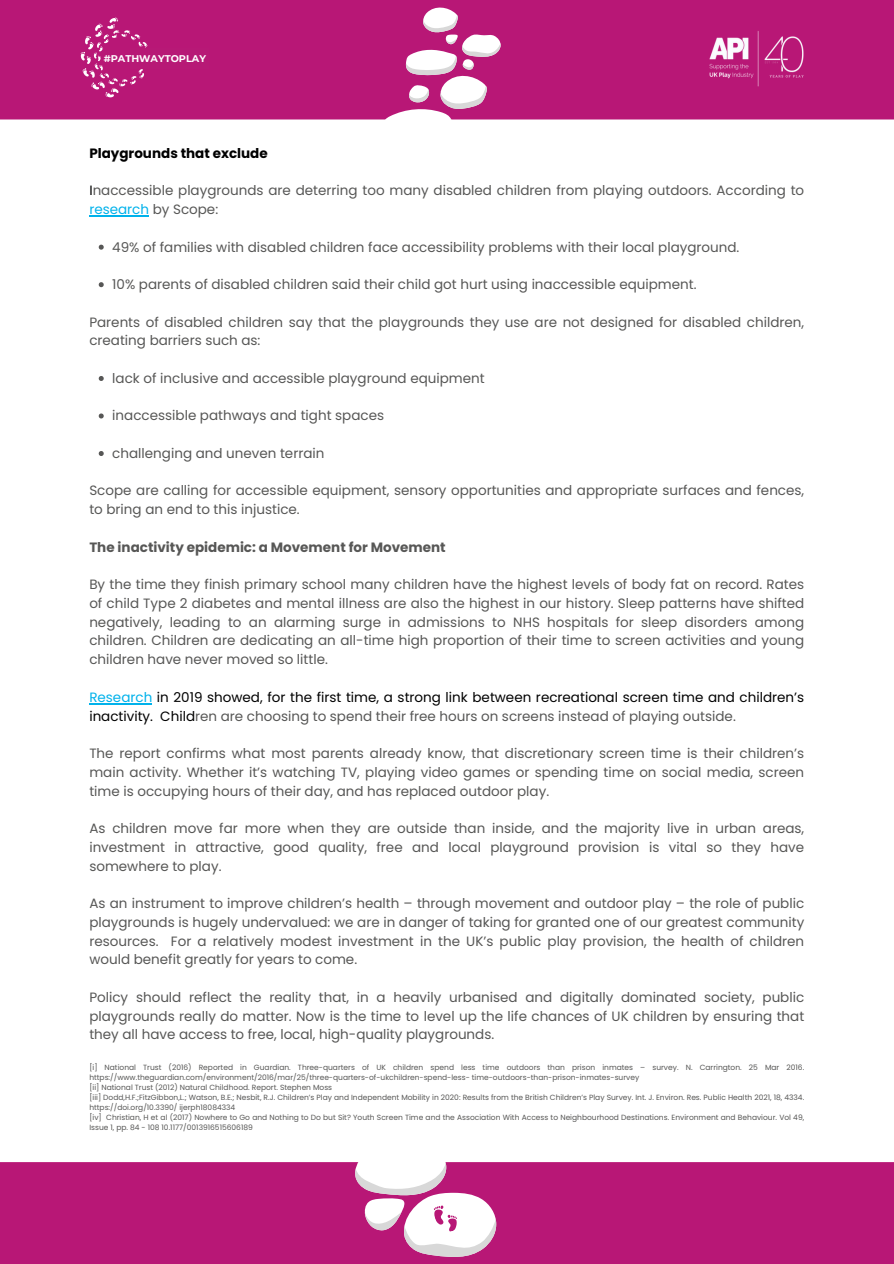
<style>
.page{position:relative;width:894px;height:1264px;background:#fff}
.page>*{position:absolute;margin:0;border:0;box-sizing:border-box;transform-origin:0 0}
.t1{font:13.5px/18.8px "Poppins";color:#575756;text-align:justify}
.t2{font:13.5px/18.8px "Poppins";color:#000}
.t3{font:700 13.5px "Poppins";color:#575756}
.t4{font:700 13.5px "Poppins";color:#000}
.t5{font:700 9.75px "Montserrat";color:#fff}
.t6{font:7.5px/10.1px "Poppins";color:#575756}
.s1{color:#000}
.s2{color:#00b2eb}
.s3{color:#575756}
</style>
<div class="page">
<div style="left:0;top:0;width:893px;height:1263px;background:#b81776"></div>
<img style="left:709px;top:31px;width:95px;height:56px">
<svg style="left:386px;top:7px;width:114px;height:112px"></svg>
<div style="left:0;top:119px;width:893px;height:1043px;background:#fff"></div>
<svg style="left:353px;top:1143px;width:143px;height:114px"></svg>
<hr style="left:89px;top:215px;width:60px;height:1px;background:#00b2eb">
<svg style="left:99px;top:245px;width:5px;height:5px"></svg>
<svg style="left:99px;top:282px;width:5px;height:5px"></svg>
<svg style="left:99px;top:376px;width:5px;height:5px"></svg>
<svg style="left:99px;top:413px;width:5px;height:5px"></svg>
<svg style="left:99px;top:451px;width:5px;height:5px"></svg>
<hr style="left:89px;top:703px;width:63px;height:1px;background:#00b2eb">
<svg style="left:81px;top:17px;width:67px;height:80px"></svg>
<div style="left:131px;top:48px;width:78px;height:21px;background:#b71976"></div>
<p class="t5" style="left:104px;top:52px;width:104px">#PATHWAYTOPLAY</p>
<p class="t4" style="left:89px;top:143px;width:180px">Playgrounds that exclude</p>
<p class="t1" style="left:89px;top:181px;width:716px"><span class="s1">I</span>naccessible playgrounds are deterring too many disabled children from playing outdoors. According to <span class="s2">research</span> by Scope:</p>
<p class="t1" style="left:112px;top:237px;width:628px">49% of families with disabled children face accessibility problems with their local playground.</p>
<h1 class="t1" style="left:112px;top:275px;width:585px">10% parents of disabled children said their child got hurt using inaccessible equipment.</h1>
<h2 class="t1" style="left:89px;top:312px;width:716px">Parents of disabled children say that the playgrounds they use are not designed for disabled children, creating barriers such as:</h2>
<p class="t1" style="left:112px;top:369px;width:374px">lack of inclusive and accessible playground equipment</p>
<p class="t1" style="left:112px;top:406px;width:273px">inaccessible pathways and tight spaces</p>
<h2 class="t1" style="left:112px;top:444px;width:213px">challenging and uneven terrain</h2>
<p class="t1" style="left:89px;top:481px;width:716px">Scope are calling for accessible equipment, sensory opportunities and appropriate surfaces and fences, to bring an end to this injustice.</p>
<p class="t3" style="left:89px;top:537px;width:358px">The inactivity epidemic: a Movement for Movement</p>
<p class="t1" style="left:89px;top:575px;width:716px">By the time they finish primary school many children have the highest levels of body fat on record. Rates of child Type 2 diabetes and mental illness are also the highest in our history. Sleep patterns have shifted negatively, leading to an alarming surge in admissions to NHS hospitals for sleep disorders among children. Children are dedicating an all-time high proportion of their time to screen activities and young children have never moved so little.</p>
<h2 class="t2" style="left:89px;top:687px;width:716px"><span class="s2">Research</span> in 2019 showed, for the first time, a strong link between recreational screen time and children’s inactivity. Child<span class="s3">ren are choosing to spend their free hours on screens instead of playing outside.</span></h2>
<h1 class="t1" style="left:89px;top:744px;width:716px">The report confirms what most parents already know, that discretionary screen time is their children’s main activity. Whether it’s watching TV, playing video games or spending time on social media, screen time is occupying hours of their day, and has replaced outdoor play.</h1>
<h2 class="t1" style="left:89px;top:819px;width:716px">As children move far more when they are outside than inside, and the majority live in urban areas, investment in attractive, good quality, free and local playground provision is vital so they have somewhere to play.</h2>
<h2 class="t1" style="left:89px;top:894px;width:716px">As an instrument to improve children’s health – through movement and outdoor play – the role of public playgrounds is hugely undervalued: we are in danger of taking for granted one of our greatest community resources. For a relatively modest investment in the UK’s public play provision, the health of children would benefit greatly for years to come.</h2>
<h2 class="t1" style="left:89px;top:987px;width:716px">Policy should reflect the reality that, in a heavily urbanised and digitally dominated society, public playgrounds really do matter. Now is the time to level up the life chances of UK children by ensuring that they all have access to free, local, high-quality playgrounds.</h2>
<h2 class="t6" style="left:89px;top:1062px;width:716px">[i] National Trust (2016) Reported in Guardian. Three-quarters of UK children spend less time outdoors than prison inmates – survey. N. Carrington. 25 Mar 2016. https://www.theguardian.com/environment/2016/mar/25/three-quarters-of-ukchildren-spend-less- time-outdoors-than-prison-inmates-survey</h2>
<h2 class="t6" style="left:89px;top:1082px;width:244px">[ii] National Trust (2012) Natural Childhood. Report. Stephen Moss</h2>
<h2 class="t6" style="left:89px;top:1092px;width:716px">[iii] Dodd,H.F.;FitzGibbon,L.; Watson, B.E.; Nesbit, R.J. Children’s Play and Independent Mobility in 2020: Results from the British Children’s Play Survey. Int. J. Environ. Res. Public Health 2021, 18, 4334. https://doi.org/10.3390/ ijerph18084334</h2>
<p class="t6" style="left:89px;top:1112px;width:716px">[iv] Christian, H et al (2017) Nowhere to Go and Nothing to Do but Sit? Youth Screen Time and the Association With Access to Neighbourhood Destinations. Environment and Behaviour. Vol 49,<br>Issue 1, pp. 84 - 108 10.1177/0013916515606189</p>
</div>
